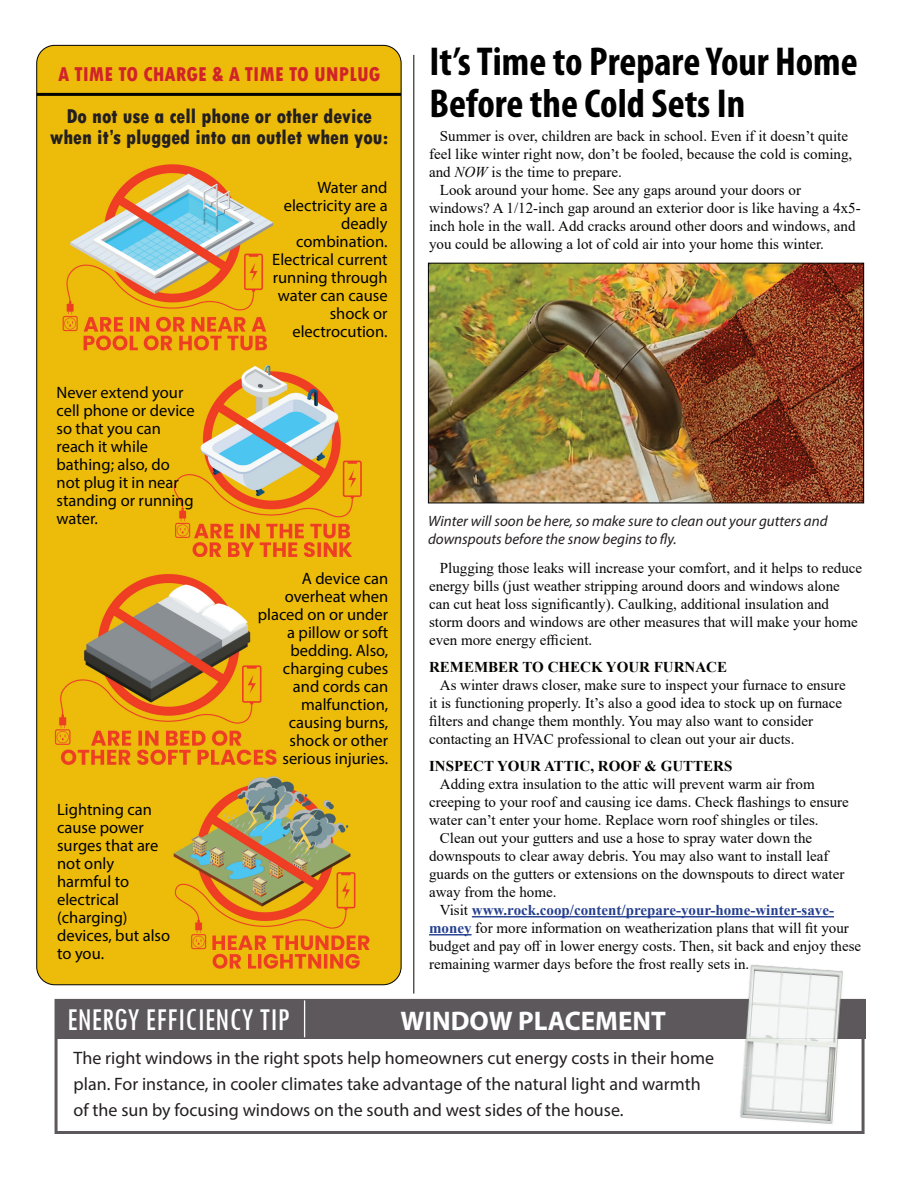
<style>
.page{position:relative;width:918px;height:1188px;background:#fff}
.page>*{position:absolute;margin:0;border:0;box-sizing:border-box;transform-origin:0 0}
.t1{font:700 condensed 40.5px/42px "Myriad Pro";color:#000}
.t2{font:condensed 33.15px "Tw Cen";color:#fff}
.t3{font:700 27px "Myriad Pro";color:#fff}
.t4{font:800 condensed 21px/21px "Tw Cen";color:#231f20;text-align:center}
.t5{font:800 condensed 21px "Tw Cen";color:#d1232a}
.t6{font:18px/25.5px "Myriad Pro";color:#231f20}
.t7{font:16.5px/18px "Myriad Pro";color:#000;text-align:right}
.t8{font:15px/18px "Times New Roman";color:#040503}
.t9{font:italic 15px/18px "Myriad Pro";color:#231f20}
.t10{font:700 15px "Times New Roman";color:#253f8e}
.t11{font:700 15px "Times New Roman";color:#040503}
.s1{font-style:italic}
.s2{font-weight:400;color:#040503}
.s3{font-weight:700;color:#253f8e}
</style>
<div class="page">
<hr style="left:413px;top:55px;width:1px;height:939px;background:#040503">
<hr style="left:472px;top:916px;width:362px;height:1px;background:#253f8e">
<hr style="left:429px;top:934px;width:43px;height:1px;background:#253f8e">
<svg style="left:55px;top:999px;width:810px;height:135px"></svg>
<div style="left:56px;top:999px;width:810px;height:40px;background:#5c585b"></div>
<hr style="left:304px;top:1000px;width:1px;height:37px;background:#fff">
<img style="left:430px;top:265px;width:432px;height:236px">
<div style="left:428px;top:263px;width:436px;height:240px;border:1px solid #000"></div>
<div style="left:37px;top:45px;width:364px;height:940px;background:#edbc0a;border-radius:18px"></div>
<img style="left:62px;top:164px;width:212px;height:187px">
<img style="left:173px;top:365px;width:189px;height:192px">
<img style="left:54px;top:574px;width:223px;height:191px">
<img style="left:173px;top:776px;width:197px;height:193px">
<hr style="left:37px;top:93px;width:364px;height:3px;background:#040503">
<img style="left:748px;top:964px;width:97px;height:35px">
<img style="left:743px;top:1039px;width:97px;height:35px">
<img style="left:739px;top:1067px;width:99px;height:59px">
<img style="left:746px;top:999px;width:95px;height:40px">
<h3 class="t5" style="left:58px;top:61px;width:324px">A TIME TO CHARGE &amp; A TIME TO UNPLUG</h3>
<h3 class="t4" style="left:50px;top:105px;width:340px">Do not use a cell phone or other device when it’s plugged into an outlet when you:</h3>
<p class="t7" style="left:272px;top:178px;width:117px">Water and electricity are a deadly combination.<br>Electrical current running through water can cause shock or electrocution.</p>
<p class="t7" style="left:57px;top:383px;width:140px;text-align:left">Never extend your cell phone or device so that you can reach it while bathing; also, do not plug it in near standing or running water.</p>
<p class="t7" style="left:57px;top:800px;width:115px;text-align:left">Lightning can cause power surges that are not only harmful to electrical (charging) devices, but also to you.</p>
<p class="t7" style="left:258px;top:570px;width:132px">A device can overheat when placed on or under a pillow or soft bedding. Also, charging cubes and cords can malfunction, causing burns, shock or other serious injuries.</p>
<h1 class="t1" style="left:430px;top:40px;width:430px">It’s Time to Prepare Your Home<br>Before the Cold Sets In</h1>
<p class="t8" style="left:440px;top:127px;width:410px">Summer is over, children are back in school. Even if it doesn’t quite</p>
<p class="t8" style="left:429px;top:145px;width:425px">feel like winter right now, don’t be fooled, because the cold is coming,</p>
<p class="t8" style="left:429px;top:163px;width:194px">and <span class="s1">NOW</span> is the time to prepare.</p>
<p class="t8" style="left:440px;top:181px;width:363px">Look around your home. See any gaps around your doors or</p>
<p class="t8" style="left:429px;top:199px;width:433px">windows? A 1/12-inch gap around an exterior door is like having a 4x5-</p>
<p class="t8" style="left:429px;top:217px;width:428px">inch hole in the wall. Add cracks around other doors and windows, and</p>
<p class="t8" style="left:429px;top:235px;width:396px">you could be allowing a lot of cold air into your home this winter.</p>
<p class="t9" style="left:428px;top:511px;width:401px">Winter will soon be here, so make sure to clean out your gutters and downspouts before the snow begins to y.</p>
<p class="t8" style="left:429px;top:559px;width:435px;text-indent:11px">Plugging those leaks will increase your comfort, and it helps to reduce energy bills (just weather stripping around doors and windows alone can cut heat loss significantly). Caulking, additional insulation and storm doors and windows are other measures that will make your home even more energy efficient.</p>
<p class="t11" style="left:429px;top:656px;width:300px">REMEMBER TO CHECK YOUR FURNACE</p>
<p class="t8" style="left:429px;top:676px;width:418px;text-indent:11px">As winter draws closer, make sure to inspect your furnace to ensure it is functioning properly. It’s also a good idea to stock up on furnace filters and change them monthly. You may also want to consider contacting an HVAC professional to clean out your air ducts.</p>
<p class="t11" style="left:429px;top:755px;width:305px">INSPECT YOUR ATTIC, ROOF &amp; GUTTERS</p>
<p class="t8" style="left:440px;top:775px;width:376px">Adding extra insulation to the attic will prevent warm air from</p>
<p class="t8" style="left:429px;top:793px;width:421px">creeping to your roof and causing ice dams. Check flashings to ensure</p>
<p class="t8" style="left:429px;top:811px;width:391px">water can’t enter your home. Replace worn roof shingles or tiles.</p>
<p class="t8" style="left:440px;top:829px;width:374px">Clean out your gutters and use a hose to spray water down the</p>
<p class="t8" style="left:429px;top:847px;width:401px">downspouts to clear away debris. You may also want to install leaf</p>
<p class="t8" style="left:429px;top:865px;width:417px">guards on the gutters or extensions on the downspouts to direct water</p>
<p class="t8" style="left:429px;top:883px;width:129px">away from the home.</p>
<p class="t10" style="left:440px;top:899px;width:396px"><span class="s2">Visit</span> www.rock.coop/content/prepare-your-home-winter-save-</p>
<p class="t8" style="left:429px;top:919px;width:421px"><span class="s3">money</span> for more information on weatherization plans that will fit your</p>
<p class="t8" style="left:429px;top:937px;width:434px">budget and pay off in lower energy costs. Then, sit back and enjoy these</p>
<p class="t8" style="left:429px;top:955px;width:322px">remaining warmer days before the frost really sets in.</p>
<h2 class="t2" style="left:67px;top:1000px;width:224px">ENERGY EFFICIENCY TIP</h2>
<h3 class="t3" style="left:400px;top:1003px;width:267px">WINDOW PLACEMENT</h3>
<p class="t6" style="left:74px;top:1045px;width:642px">The right windows in the right spots help homeowners cut energy costs in their home plan. For instance, in cooler climates take advantage of the natural light and warmth of the sun by focusing windows on the south and west sides of the house.</p>
</div>
